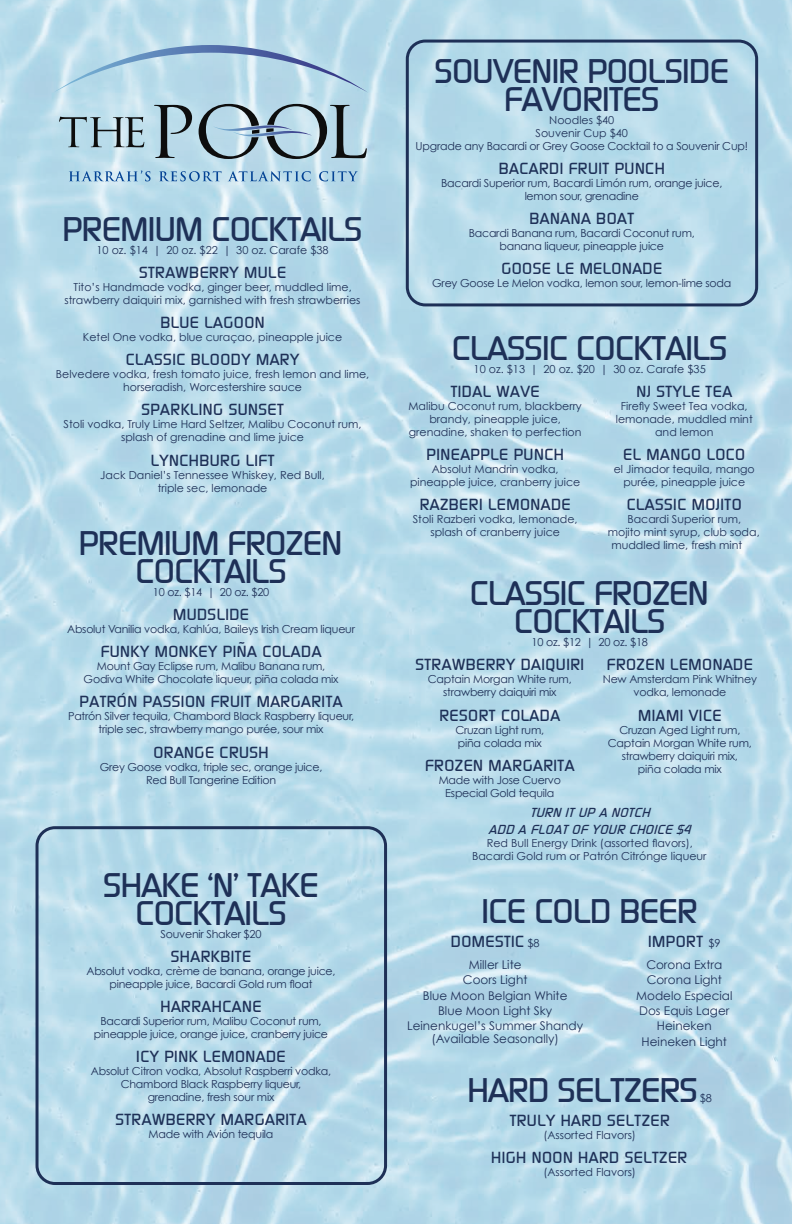
<style>
.page{position:relative;width:792px;height:1224px;background:#fff}
.page>*{position:absolute;margin:0;border:0;box-sizing:border-box;transform-origin:0 0}
.t1{font:500 34px/28px "Continuum";letter-spacing:-.02em;color:#1e3057;text-align:center}
.t2{font:500 16px "Continuum";letter-spacing:.03em;color:#1e3057}
.t3{font:italic 500 13px/17px "Continuum";color:#1e3057;text-align:center}
.t4{font:12px/15.3px "Century Gothic";color:#1e3057;text-align:center}
.t5{font:11px/13px "Century Gothic";letter-spacing:-.02em;color:#1e3057;text-align:center}
.t6{font:11px/13px "Century Gothic";color:#1e3057;text-align:center}
.s1{font-family:"Century Gothic";font-weight:400;font-size:11px}
</style>
<div class="page">
<img style="left:0;top:0;width:792px;height:1224px">
<div style="left:25px;top:2px;width:379px;height:221px;background:#fff;opacity:.75"></div>
<svg style="left:59px;top:117px;width:85px;height:30px;background:#92abb5"></svg>
<svg style="left:69px;top:171px;width:289px;height:10px;background:#92bad7"></svg>
<svg style="left:53px;top:45px;width:315px;height:48px;background:#b0d1e4"></svg>
<svg style="left:154px;top:104px;width:213px;height:55px;background:#95adb9"></svg>
<div style="left:406px;top:40px;width:352px;height:266px;border:3px solid #1e3057;border-radius:18px"></div>
<div style="left:36px;top:826px;width:351px;height:359px;border:3px solid #1e3057;border-radius:18px"></div>
<h1 class="t1" style="left:63px;top:214px;width:301px">PREMIUM COCKTAILS</h1>
<p class="t6" style="left:96px;top:243px;width:234px">10 oz. $14 | 20 oz. $22 | 30 oz. Carafe $38</p>
<h2 class="t2" style="left:139px;top:262px;width:149px">STRAWBERRY MULE</h2>
<p class="t6" style="left:65px;top:280px;width:297px">Tito’s Handmade vodka, ginger beer, muddled lime, strawberry daiquiri mix, garnished with fresh strawberries</p>
<h2 class="t2" style="left:160px;top:312px;width:106px">BLUE LAGOON</h2>
<p class="t6" style="left:83px;top:330px;width:261px">Ketel One vodka, blue curaçao, pineapple juice</p>
<h2 class="t2" style="left:126px;top:349px;width:175px">CLASSIC BLOODY MARY</h2>
<p class="t6" style="left:56px;top:368px;width:315px">Belvedere vodka, fresh tomato juice, fresh lemon and lime, horseradish, Worcestershire sauce</p>
<h2 class="t2" style="left:141px;top:399px;width:144px">SPARKLING SUNSET</h2>
<p class="t6" style="left:64px;top:418px;width:299px">Stoli vodka, Truly Lime Hard Seltzer, Malibu Coconut rum, splash of grenadine and lime juice</p>
<h2 class="t2" style="left:151px;top:450px;width:125px">LYNCHBURG LIFT</h2>
<p class="t6" style="left:100px;top:468px;width:226px">Jack Daniel’s Tennessee Whiskey, Red Bull, triple sec, lemonade</p>
<h1 class="t1" style="left:79px;top:528px;width:265px">PREMIUM FROZEN<br>COCKTAILS</h1>
<p class="t5" style="left:153px;top:585px;width:118px">10 oz. $14 | 20 oz. $20</p>
<h2 class="t2" style="left:173px;top:604px;width:77px">MUDSLIDE</h2>
<p class="t5" style="left:67px;top:622px;width:289px">Absolut Vanilia vodka, Kahlúa, Baileys Irish Cream liqueur</p>
<h2 class="t2" style="left:101px;top:641px;width:222px">FUNKY MONKEY PIÑA COLADA</h2>
<p class="t5" style="left:84px;top:660px;width:256px">Mount Gay Eclipse rum, Malibu Banana rum,<br>Godiva White Chocolate liqueur, piña colada mix</p>
<h2 class="t2" style="left:80px;top:691px;width:265px">PATRÓN PASSION FRUIT MARGARITA</h2>
<p class="t5" style="left:68px;top:710px;width:288px">Patrón Silver tequila, Chambord Black Raspberry liqueur, triple sec, strawberry mango purée, sour mix</p>
<h2 class="t2" style="left:153px;top:742px;width:117px">ORANGE CRUSH</h2>
<p class="t5" style="left:100px;top:760px;width:224px">Grey Goose vodka, triple sec, orange juice,<br>Red Bull Tangerine Edition</p>
<h1 class="t1" style="left:103px;top:870px;width:217px">SHAKE ‘N’ TAKE<br>COCKTAILS</h1>
<p class="t5" style="left:161px;top:927px;width:102px">Souvenir Shaker $20</p>
<h2 class="t2" style="left:171px;top:946px;width:82px">SHARKBITE</h2>
<p class="t5" style="left:86px;top:964px;width:251px">Absolut vodka, crème de banana, orange juice, pineapple juice, Bacardi Gold rum float</p>
<h2 class="t2" style="left:161px;top:996px;width:102px">HARRAHCANE</h2>
<p class="t5" style="left:94px;top:1014px;width:236px">Bacardi Superior rum, Malibu Coconut rum, pineapple juice, orange juice, cranberry juice</p>
<h2 class="t2" style="left:136px;top:1046px;width:151px">ICY PINK LEMONADE</h2>
<p class="t5" style="left:91px;top:1065px;width:242px">Absolut Citron vodka, Absolut Raspberri vodka,<br>Chambord Black Raspberry liqueur,<br>grenadine, fresh sour mix</p>
<h2 class="t2" style="left:115px;top:1109px;width:193px">STRAWBERRY MARGARITA</h2>
<p class="t5" style="left:149px;top:1128px;width:126px">Made with Avión tequila</p>
<h1 class="t1" style="left:435px;top:56px;width:296px">SOUVENIR POOLSIDE<br>FAVORITES</h1>
<p class="t5" style="left:416px;top:113px;width:334px">Noodles $40<br>Souvenir Cup $40<br>Upgrade any Bacardi or Grey Goose Cocktail to a Souvenir Cup!</p>
<h2 class="t2" style="left:499px;top:158px;width:168px">BACARDI FRUIT PUNCH</h2>
<p class="t5" style="left:441px;top:176px;width:283px">Bacardi Superior rum, Bacardi Limón rum, orange juice, lemon sour, grenadine</p>
<h2 class="t2" style="left:530px;top:208px;width:106px">BANANA BOAT</h2>
<p class="t5" style="left:469px;top:226px;width:228px">Bacardi Banana rum, Bacardi Coconut rum, banana liqueur, pineapple juice</p>
<h2 class="t2" style="left:501px;top:258px;width:162px">GOOSE LE MELONADE</h2>
<p class="t5" style="left:432px;top:277px;width:301px">Grey Goose Le Melon vodka, lemon sour, lemon-lime soda</p>
<h1 class="t1" style="left:452px;top:333px;width:277px">CLASSIC COCKTAILS</h1>
<p class="t6" style="left:474px;top:362px;width:234px">10 oz. $13 | 20 oz. $20 | 30 oz. Carafe $35</p>
<h2 class="t2" style="left:451px;top:381px;width:90px">TIDAL WAVE</h2>
<p class="t6" style="left:409px;top:399px;width:175px">Malibu Coconut rum, blackberry brandy, pineapple juice, grenadine, shaken to perfection</p>
<h2 class="t2" style="left:427px;top:444px;width:139px">PINEAPPLE PUNCH</h2>
<p class="t6" style="left:410px;top:462px;width:172px">Absolut Mandrin vodka, pineapple juice, cranberry juice</p>
<h2 class="t2" style="left:420px;top:494px;width:152px">RAZBERI LEMONADE</h2>
<p class="t6" style="left:413px;top:513px;width:166px">Stoli Razberi vodka, lemonade, splash of cranberry juice</p>
<h2 class="t2" style="left:636px;top:381px;width:97px">NJ STYLE TEA</h2>
<p class="t6" style="left:616px;top:399px;width:138px">Firefly Sweet Tea vodka, lemonade, muddled mint and lemon</p>
<h2 class="t2" style="left:623px;top:444px;width:124px">EL MANGO LOCO</h2>
<p class="t6" style="left:614px;top:462px;width:143px">el Jimador tequila, mango purée, pineapple juice</p>
<h2 class="t2" style="left:627px;top:494px;width:116px">CLASSIC MOJITO</h2>
<p class="t6" style="left:627px;top:513px;width:115px">Bacardi Superior rum,</p>
<p class="t6" style="left:608px;top:526px;width:153px">mojito mint syrup, club soda,</p>
<p class="t6" style="left:611px;top:539px;width:132px">muddled lime, fresh mint</p>
<h1 class="t1" style="left:470px;top:578px;width:241px">CLASSIC FROZEN<br>COCKTAILS</h1>
<p class="t5" style="left:532px;top:636px;width:118px">10 oz. $12 | 20 oz. $18</p>
<h2 class="t2" style="left:415px;top:654px;width:170px">STRAWBERRY DAIQUIRI</h2>
<p class="t5" style="left:428px;top:673px;width:145px">Captain Morgan White rum, strawberry daiquiri mix</p>
<h2 class="t2" style="left:439px;top:705px;width:122px">RESORT COLADA</h2>
<p class="t5" style="left:455px;top:723px;width:90px;text-align:left">Cruzan Light rum, piña colada mix</p>
<h2 class="t2" style="left:425px;top:755px;width:151px">FROZEN MARGARITA</h2>
<p class="t5" style="left:439px;top:773px;width:124px">Made with Jose Cuervo<br>Especial Gold tequila</p>
<h2 class="t2" style="left:607px;top:654px;width:148px">FROZEN LEMONADE</h2>
<p class="t5" style="left:603px;top:673px;width:156px">New Amsterdam Pink Whitney vodka, lemonade</p>
<h2 class="t2" style="left:638px;top:705px;width:85px">MIAMI VICE</h2>
<p class="t5" style="left:608px;top:723px;width:145px">Cruzan Aged Light rum,<br>Captain Morgan White rum, strawberry daiquiri mix,<br>piña colada mix</p>
<p class="t3" style="left:489px;top:804px;width:208px">TURN ITUP A NOTCH<br>ADD A FLOATOF YOUR CHOICE $4</p>
<p class="t6" style="left:472px;top:836px;width:236px">Red Bull Energy Drink (assorted flavors),<br>Bacardi Gold rum or Patrón Citrónge liqueur</p>
<h1 class="t1" style="left:482px;top:896px;width:218px">ICE COLD BEER</h1>
<h2 class="t2" style="left:451px;top:931px;width:90px">DOMESTIC <span class="s1">$8</span></h2>
<p class="t4" style="left:407px;top:957px;width:177px">Miller Lite<br>Coors Light<br>Blue Moon Belgian White<br>Blue Moon Light Sky<br>Leinenkugel’s Summer Shandy</p>
<p class="t4" style="left:431px;top:1031px;width:129px">(Available Seasonally)</p>
<h2 class="t2" style="left:648px;top:931px;width:74px">IMPORT <span class="s1">$9</span></h2>
<p class="t4" style="left:636px;top:957px;width:98px">Corona Extra<br>Corona Light<br>Modelo Especial<br>Dos Equis Lager<br>Heineken<br>Heineken Light</p>
<h1 class="t1" style="left:467px;top:1075px;width:232px">HARD SELTZERS</h1>
<p class="t5" style="left:700px;top:1091px;width:13px">$8</p>
<h2 class="t2" style="left:510px;top:1110px;width:162px">TRULY HARD SELTZER</h2>
<p class="t6" style="left:543px;top:1128px;width:94px">(Assorted Flavors)</p>
<h2 class="t2" style="left:491px;top:1147px;width:198px">HIGH NOON HARD SELTZER</h2>
<p class="t6" style="left:543px;top:1165px;width:94px">(Assorted Flavors)</p>
</div>
